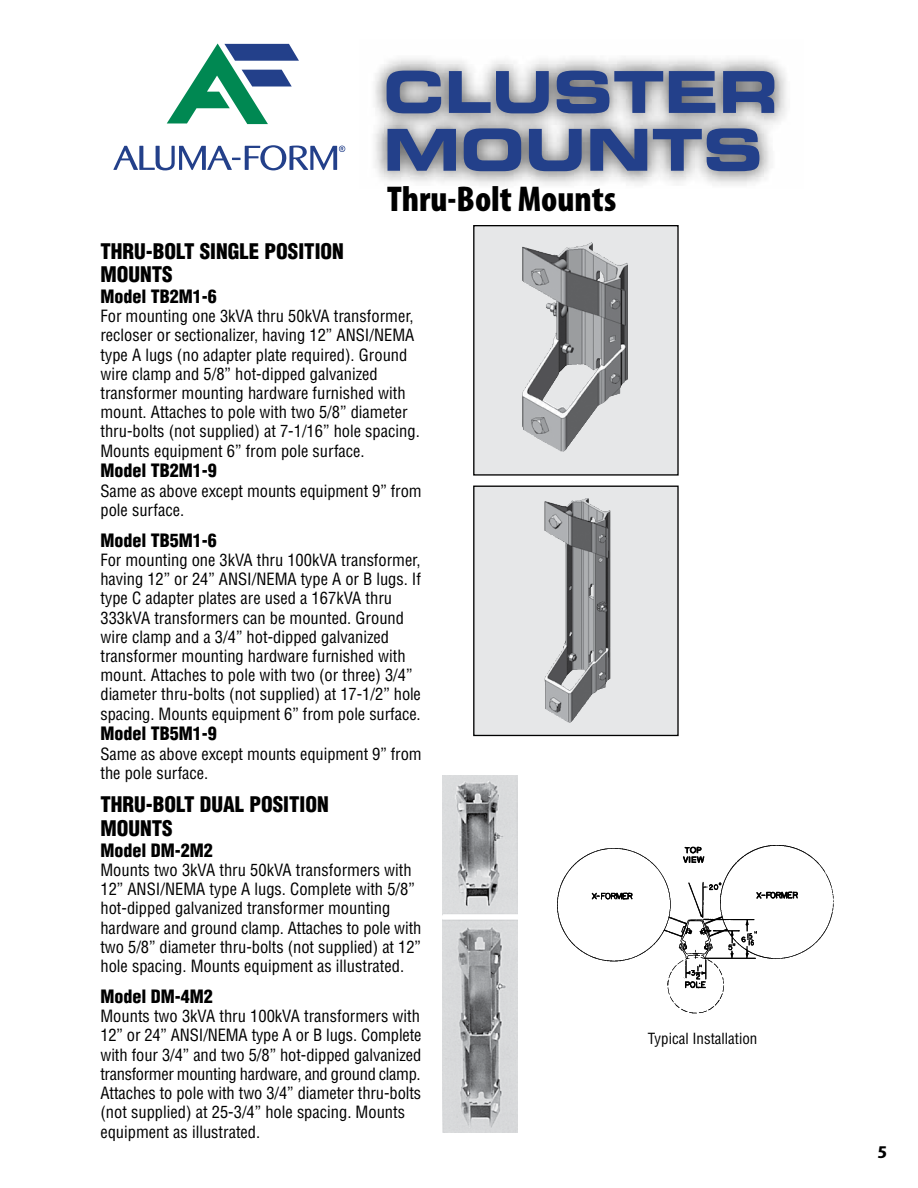
<style>
.page{position:relative;width:918px;height:1188px;background:#fff}
.page>*{position:absolute;margin:0;border:0;box-sizing:border-box;transform-origin:0 0}
.t1{font:57.75px/57.8px "Eurostile Bold Extended Two";color:#23408a}
.t2{font:900 condensed 36px "Myriad Pro";color:#000}
.t3{font:900 condensed 21px/23.7px "Helvetica";color:#000}
.t4{font:900 condensed 18px "Helvetica";color:#000}
.t5{font:700 condensed 18px "Myriad Pro";color:#000;scale:1.29 1}
.t6{font:condensed 16.5px/19.2px "Helvetica";color:#000}
.t7{font:condensed 15px "Helvetica";color:#000}
</style>
<div class="page">
<svg style="left:167px;top:44px;width:132px;height:80px"></svg>
<svg style="left:113px;top:145px;width:232px;height:25px"></svg>
<img style="left:375px;top:58px;width:412px;height:128px">
<svg style="left:475px;top:227px;width:202px;height:247px;background:#cdced0"></svg>
<div style="left:473px;top:225px;width:206px;height:251px;border:1px solid #000"></div>
<svg style="left:475px;top:488px;width:202px;height:246px;background:#d3d4d5"></svg>
<div style="left:473px;top:486px;width:206px;height:250px;border:1px solid #000"></div>
<img style="left:443px;top:775px;width:74px;height:358px">
<img style="left:557px;top:845px;width:277px;height:169px">
<img style="left:522px;top:243px;width:69px;height:48px">
<img style="left:545px;top:498px;width:42px;height:158px">
<h1 class="t1" style="left:383px;top:62px;width:397px">CLUSTER<br>MOUNTS</h1>
<h2 class="t2" style="left:387px;top:179px;width:231px">Thru-Bolt Mounts</h2>
<p class="t3" style="left:100px;top:239px;width:245px">THRU-BOLT SINGLE POSITION<br>MOUNTS</p>
<p class="t4" style="left:100px;top:285px;width:118px">Model TB2M1-6</p>
<p class="t6" style="left:100px;top:306px;width:321px">For mounting one 3kVA thru 50kVA transformer, recloser or sectionalizer, having 12” ANSI/NEMA type A lugs (no adapter plate required). Ground wire clamp and 5/8” hot-dipped galvanized transformer mounting hardware furnished with mount. Attaches to pole with two 5/8” diameter thru-bolts (not supplied) at 7-1/16” hole spacing.<br>Mounts equipment 6” from pole surface.</p>
<p class="t4" style="left:100px;top:460px;width:118px">Model TB2M1-9</p>
<p class="t6" style="left:100px;top:481px;width:323px">Same as above except mounts equipment 9” from pole surface.</p>
<p class="t4" style="left:100px;top:529px;width:118px">Model TB5M1-6</p>
<p class="t6" style="left:100px;top:550px;width:322px">For mounting one 3kVA thru 100kVA transformer, having 12” or 24” ANSI/NEMA type A or B lugs. If type C adapter plates are used a 167kVA thru 333kVA transformers can be mounted. Ground wire clamp and a 3/4” hot-dipped galvanized transformer mounting hardware furnished with mount. Attaches to pole with two (or three) 3/4” diameter thru-bolts (not supplied) at 17-1/2” hole spacing. Mounts equipment 6” from pole surface.</p>
<p class="t4" style="left:100px;top:723px;width:118px">Model TB5M1-9</p>
<p class="t6" style="left:100px;top:744px;width:323px">Same as above except mounts equipment 9” from the pole surface.</p>
<p class="t3" style="left:100px;top:793px;width:230px">THRU-BOLT DUAL POSITION<br>MOUNTS</p>
<p class="t4" style="left:100px;top:839px;width:114px">Model DM-2M2</p>
<p class="t6" style="left:100px;top:860px;width:322px">Mounts two 3kVA thru 50kVA transformers with 12” ANSI/NEMA type A lugs. Complete with 5/8” hot-dipped galvanized transformer mounting hardware and ground clamp. Attaches to pole with two 5/8” diameter thru-bolts (not supplied) at 12” hole spacing. Mounts equipment as illustrated.</p>
<p class="t4" style="left:100px;top:985px;width:114px">Model DM-4M2</p>
<p class="t6" style="left:100px;top:1006px;width:323px">Mounts two 3kVA thru 100kVA transformers with 12” or 24” ANSI/NEMA type A or B lugs. Complete with four 3/4” and two 5/8” hot-dipped galvanized transformer mounting hardware, and ground clamp.<br>Attaches to pole with two 3/4” diameter thru-bolts (not supplied) at 25-3/4” hole spacing. Mounts equipment as illustrated.</p>
<p class="t7" style="left:648px;top:1029px;width:111px">Typical Installation</p>
<p class="t5" style="left:877px;top:1140px;width:9px">5</p>
</div>
